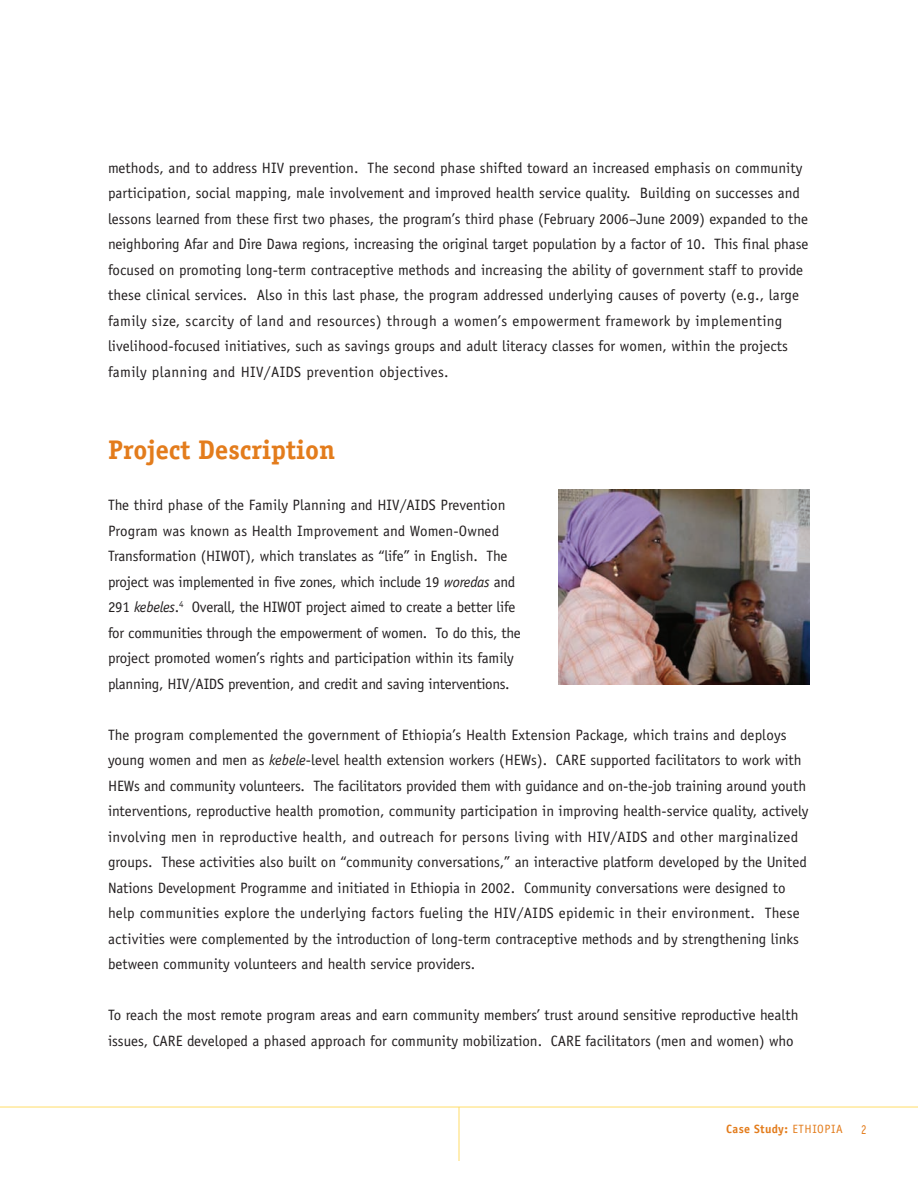
<style>
.page{position:relative;width:918px;height:1188px;background:#fff}
.page>*{position:absolute;margin:0;border:0;box-sizing:border-box;transform-origin:0 0}
.t1{font:700 27px "Officina Serif";color:#e37c1c}
.t2{font:15px/25.5px "Officina Sans";color:#231f20}
.t3{font:13.5px "Officina Sans";color:#e37c1c;scale:.8 1}
.t4{font:700 12px "Officina Sans";letter-spacing:.025em;color:#e37c1c}
.s1{font-style:italic}
.s2{font-weight:400}
</style>
<div class="page">
<hr style="left:459px;top:1107px;width:1px;height:54px;background:#ffdd68">
<hr style="left:0;top:1107px;width:918px;height:1px;background:#ffdd68">
<img style="left:558px;top:489px;width:252px;height:195px">
<p class="t2" style="left:108px;top:156px;width:702px">methods, and to address HIV prevention. The second phase shifted toward an increased emphasis on community participation, social mapping, male involvement and improved health service quality. Building on successes and lessons learned from these first two phases, the program’s third phase (February 2006–June 2009) expanded to the neighboring Afar and Dire Dawa regions, increasing the original target population by a factor of 10. This final phase focused on promoting long-term contraceptive methods and increasing the ability of government staff to provide these clinical services. Also in this last phase, the program addressed underlying causes of poverty (e.g., large family size, scarcity of land and resources) through a women’s empowerment framework by implementing livelihood-focused initiatives, such as savings groups and adult literacy classes for women, within the projects family planning and HIV/AIDS prevention objectives.</p>
<h1 class="t1" style="left:108px;top:440px;width:229px">Project Description</h1>
<p class="t2" style="left:108px;top:494px;width:414px">The third phase of the Family Planning and HIV/AIDS Prevention Program was known as Health Improvement and Women-Owned Transformation (HIWOT), which translates as “life” in English. The project was implemented in five zones, which include 19 <span class="s1">woredas</span> and 291 <span class="s1">kebeles</span>.<sup>4</sup> Overall, the HIWOT project aimed to create a better life for communities through the empowerment of women. To do this, the project promoted women’s rights and participation within its family planning, HIV/AIDS prevention, and credit and saving interventions.</p>
<p class="t2" style="left:108px;top:723px;width:702px">The program complemented the government of Ethiopia’s Health Extension Package, which trains and deploys young women and men as <span class="s1">kebele</span>-level health extension workers (HEWs). CARE supported facilitators to work with HEWs and community volunteers. The facilitators provided them with guidance and on-the-job training around youth interventions, reproductive health promotion, community participation in improving health-service quality, actively involving men in reproductive health, and outreach for persons living with HIV/AIDS and other marginalized groups. These activities also built on “community conversations,” an interactive platform developed by the United Nations Development Programme and initiated in Ethiopia in 2002. Community conversations were designed to help communities explore the underlying factors fueling the HIV/AIDS epidemic in their environment. These activities were complemented by the introduction of long-term contraceptive methods and by strengthening links between community volunteers and health service providers.</p>
<p class="t2" style="left:108px;top:1004px;width:692px">To reach the most remote program areas and earn community members’ trust around sensitive reproductive health issues, CARE developed a phased approach for community mobilization. CARE facilitators (men and women) who</p>
<p class="t4" style="left:726px;top:1125px;width:118px">Case Study: <span class="s2">ETHIOPIA</span></p>
<p class="t3" style="left:861px;top:1124px;width:8px">2</p>
</div>
